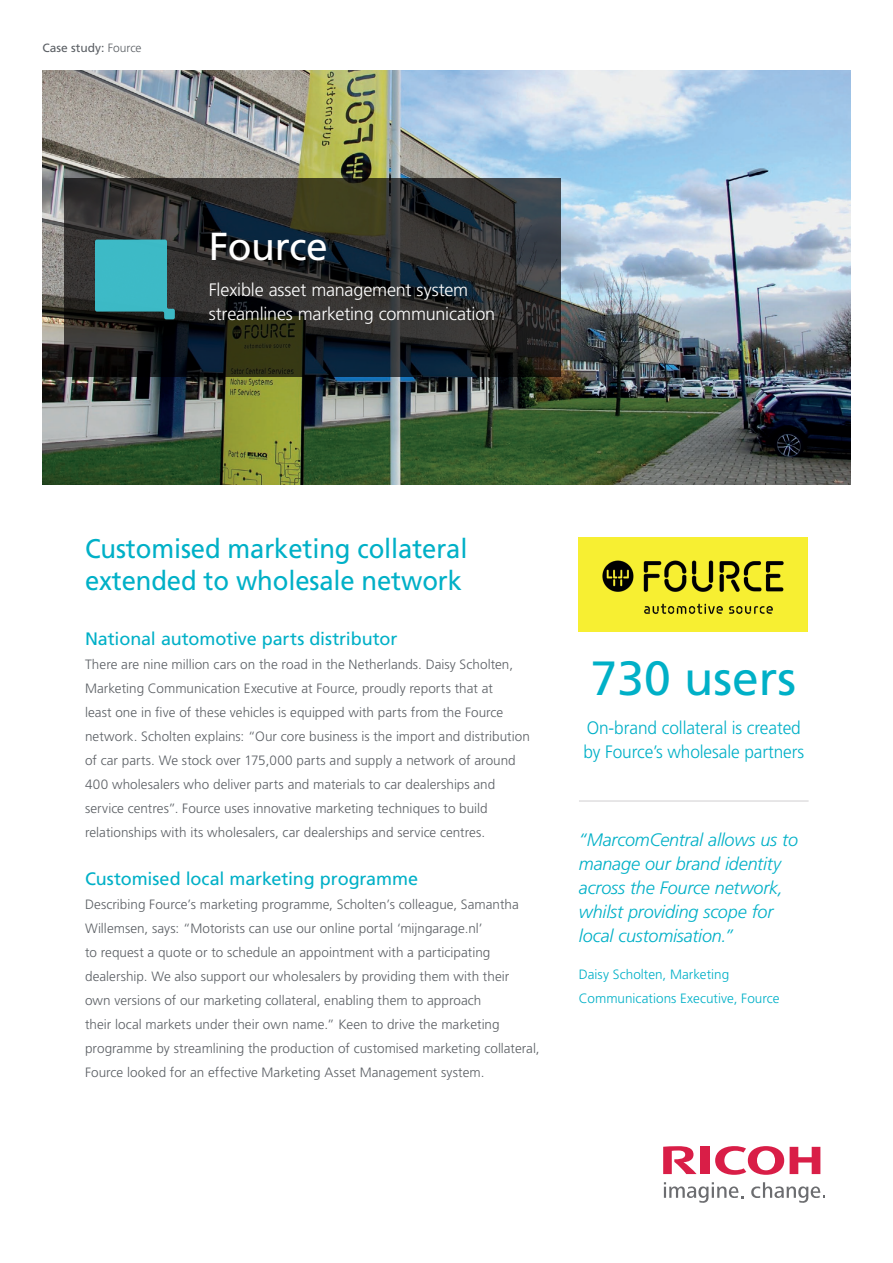
<style>
.page{position:relative;width:893px;height:1263px;background:#fff}
.page>*{position:absolute;margin:0;border:0;box-sizing:border-box;transform-origin:0 0}
.t1{font:48px "Frutiger LT Std";color:#00b0c7}
.t2{font:39px "Frutiger LT Std";letter-spacing:-.01em;color:#fff}
.t3{font:27px/32.4px "Frutiger LT Std";letter-spacing:-.005em;color:#00b0c7;scale:.95 1}
.t4{font:italic 300 18px/24px "Frutiger LT Std";letter-spacing:-.01em;color:#00b0c7}
.t5{font:18px "Frutiger LT Std";letter-spacing:-.005em;color:#00b0c7}
.t6{font:300 18px/24px "Frutiger LT Std";letter-spacing:-.01em;color:#fff}
.t7{font:300 18px/24px "Frutiger LT Std";letter-spacing:-.005em;color:#00b0c7;scale:.96 1}
.t8{font:300 13.5px/24px "Frutiger LT Std";letter-spacing:.005em;color:#5c6065}
.t9{font:300 13.5px/24px "Frutiger LT Std";color:#00b0c7}
.t10{font:12px "Frutiger LT Std";color:#5c6065}
.s1{font-weight:300}
</style>
<div class="page">
<img style="left:43px;top:71px;width:807px;height:413px">
<svg style="left:715px;top:1146px;width:69px;height:29px"></svg>
<svg style="left:790px;top:1147px;width:30px;height:27px"></svg>
<div style="left:701px;top:1147px;width:9px;height:27px;background:#d91e47"></div>
<svg style="left:663px;top:1146px;width:34px;height:28px"></svg>
<svg style="left:664px;top:1182px;width:79px;height:21px"></svg>
<svg style="left:751px;top:1182px;width:74px;height:21px"></svg>
<svg style="left:65px;top:178px;width:496px;height:199px;background:#282b2a"></svg>
<svg style="left:95px;top:240px;width:80px;height:79px;background:#39a0aa"></svg>
<img style="left:579px;top:538px;width:229px;height:93px">
<hr style="left:579px;top:801px;width:230px;height:1px;background:#d0ced0">
<p class="t10" style="left:43px;top:40px;width:101px">Case study: <span class="s1">Fource</span></p>
<p class="t2" style="left:209px;top:224px;width:120px">Fource</p>
<p class="t6" style="left:209px;top:278px;width:288px">Flexible asset management system streamlines marketing communication</p>
<p class="t3" style="left:85px;top:532px;width:404px">Customised marketing collateral extended to wholesale network</p>
<p class="t5" style="left:85px;top:628px;width:314px">National automotive parts distributor</p>
<p class="t8" style="left:85px;top:652px;width:446px">There are nine million cars on the road in the Netherlands. Daisy Scholten, Marketing Communication Executive at Fource, proudly reports that at<br>least one in five of these vehicles is equipped with parts from the Fource network. Scholten explains: “Our core business is the import and distribution of car parts. We stock over 175,000 parts and supply a network of around 400 wholesalers who deliver parts and materials to car dealerships and service centres”. Fource uses innovative marketing techniques to build relationships with its wholesalers, car dealerships and service centres.</p>
<p class="t5" style="left:85px;top:868px;width:335px">Customised local marketing programme</p>
<p class="t8" style="left:85px;top:892px;width:456px">Describing Fource’s marketing programme, Scholten’s colleague, Samantha Willemsen, says: “Motorists can use our online portal ‘mijngarage.nl’<br>to request a quote or to schedule an appointment with a participating dealership. We also support our wholesalers by providing them with their<br>own versions of our marketing collateral, enabling them to approach<br>their local markets under their own name.” Keen to drive the marketing programme by streamlining the production of customised marketing collateral, Fource looked for an effective Marketing Asset Management system.</p>
<p class="t1" style="left:591px;top:650px;width:207px">730 users</p>
<p class="t7" style="left:583px;top:716px;width:232px">On-brand collateral is created by Fource’s wholesale partners</p>
<p class="t4" style="left:579px;top:827px;width:221px">“MarcomCentral allows us to manage our brand identity across the Fource network, whilst providing scope for local customisation.”</p>
<p class="t9" style="left:579px;top:963px;width:202px">Daisy Scholten, Marketing<br>Communications Executive, Fource</p>
</div>
